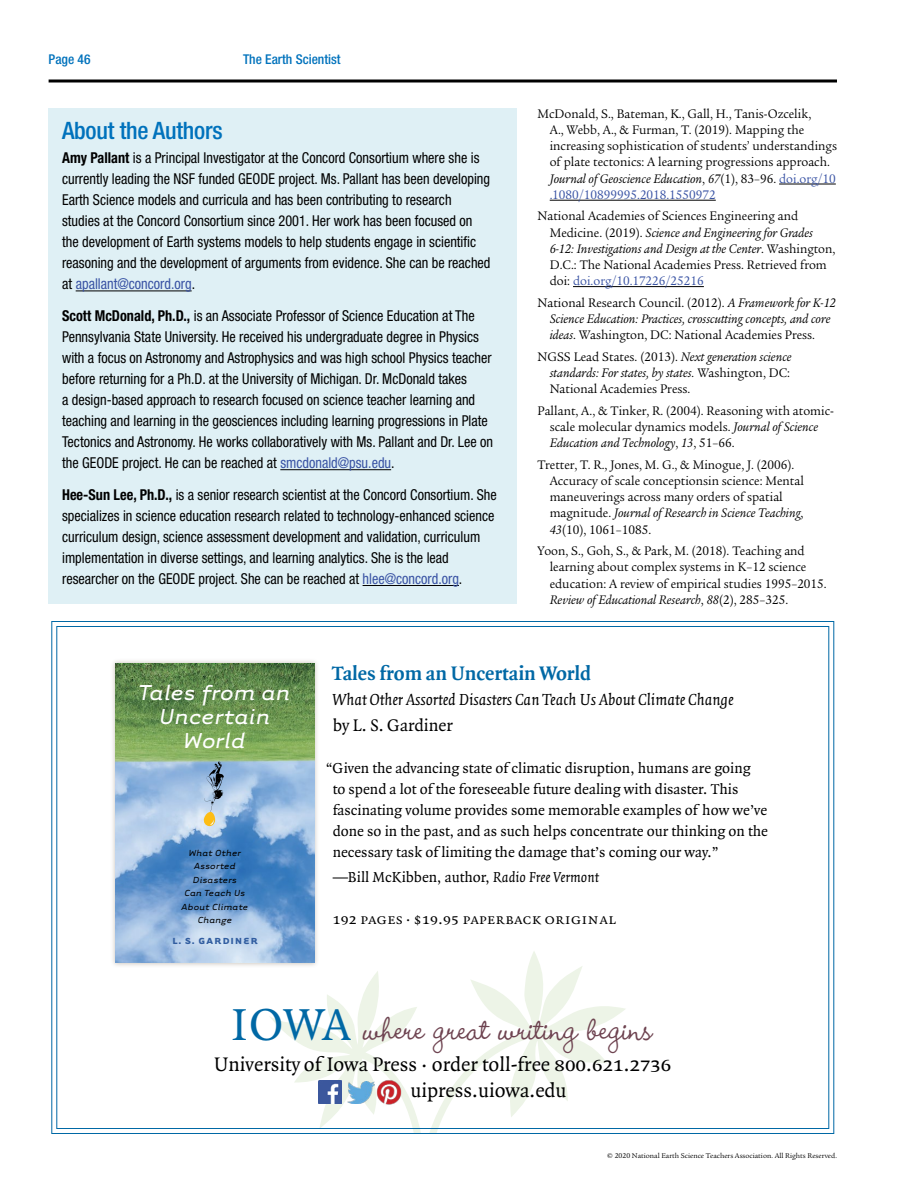
<style>
.page{position:relative;width:918px;height:1188px;background:#fff}
.page>*{position:absolute;margin:0;border:0;box-sizing:border-box;transform-origin:0 0}
.t1{font:500 40.5px "Wendy LP Std";color:#6e4350}
.t2{font:italic 24.9px/24px "Tarzana Wide OT";letter-spacing:-.015em;color:#fff;text-align:center}
.t3{font:500 condensed 24px "Helvetica Neue LT Std";letter-spacing:-.01em;color:#0072bc}
.t4{font:21px/26.2px "Quadraat OT";color:#000}
.t5{font:700 21px "Quadraat OT";color:#0068a5}
.t6{font:18px "Quadraat OT";color:#000}
.t7{font:italic 17.25px "Quadraat OT";color:#000}
.t8{font:15.45px/21px "Quadraat OT";color:#000}
.t9{font:15.45px "Quadraat OT";letter-spacing:.02em;color:#000}
.t10{font:condensed 15px/21px "Helvetica Neue LT Std";color:#000;scale:.95 1}
.t11{font:13.5px/16.2px "Legacy Serif";color:#000;scale:.95 1}
.t12{font:italic 13.5px/16.2px "Legacy Serif";color:#000;scale:.95 1}
.t13{font:500 condensed 13.5px "Helvetica Neue LT Std";color:#0072bc}
.t14{font:italic 10.2px/13.4px "Tarzana Wide OT";letter-spacing:-.005em;color:#000;text-align:center}
.t15{font:700 10.2px "Tarzana Wide OT";letter-spacing:.12em;color:#315da0}
.t16{font:7.5px "Legacy Serif";color:#000}
.s1{font-weight:700}
.s2{color:#3953a4}
.s3{font-style:italic}
.s4{font-style:normal}
.s5{font-family:"Quadraat OT";font-weight:400;font-size:48px;color:#0068a5}
</style>
<div class="page">
<hr style="left:49px;top:80px;width:788px;height:2px;background:#000">
<hr style="left:779px;top:184px;width:57px;height:1px;background:#000">
<hr style="left:550px;top:200px;width:166px;height:1px;background:#000">
<hr style="left:573px;top:286px;width:131px;height:1px;background:#000">
<div style="left:49px;top:108px;width:468px;height:496px;background:#dff0f5"></div>
<hr style="left:76px;top:291px;width:116px;height:1px;background:#000">
<hr style="left:280px;top:469px;width:111px;height:1px;background:#000">
<hr style="left:363px;top:585px;width:96px;height:1px;background:#000">
<svg style="left:51px;top:621px;width:783px;height:513px"></svg>
<div style="left:110px;top:659px;width:210px;height:309px;background:#7c6a55;opacity:.4"></div>
<img style="left:115px;top:664px;width:200px;height:299px">
<svg style="left:203px;top:762px;width:21px;height:64px"></svg>
<svg style="left:269px;top:951px;width:357px;height:183px"></svg>
<p class="t13" style="left:49px;top:51px;width:43px">Page 46</p>
<p class="t13" style="left:243px;top:51px;width:99px">The Earth Scientist</p>
<h3 class="t3" style="left:62px;top:116px;width:162px">About the Authors</h3>
<p class="t10" style="left:62px;top:147px;width:453px"><span class="s1">Amy Pallant</span> is a Principal Investigator at the Concord Consortium where she is currently leading the NSF funded GEODE project. Ms. Pallant has been developing Earth Science models and curricula and has been contributing to research studies at the Concord Consortium since 2001. Her work has been focused on the development of Earth systems models to help students engage in scientific reasoning and the development of arguments from evidence. She can be reached at <span class="s2">apallant@concord.org</span>.</p>
<p class="t10" style="left:62px;top:305px;width:455px"><span class="s1">Scott McDonald, Ph.D.,</span> is an Associate Professor of Science Education at The Pennsylvania State University. He received his undergraduate degree in Physics with a focus on Astronomy and Astrophysics and was high school Physics teacher before returning for a Ph.D. at the University of Michigan. Dr. McDonald takes<br>a design-based approach to research focused on science teacher learning and teaching and learning in the geosciences including learning progressions in Plate Tectonics and Astronomy. He works collaboratively with Ms. Pallant and Dr. Lee on the GEODE project. He can be reached at <span class="s2">smcdonald@psu.edu</span>.</p>
<p class="t10" style="left:62px;top:484px;width:459px"><span class="s1">Hee-Sun Lee, Ph.D.,</span> is a senior research scientist at the Concord Consortium. She specializes in science education research related to technology-enhanced science curriculum design, science assessment development and validation, curriculum implementation in diverse settings, and learning analytics. She is the lead researcher on the GEODE project. She can be reached at <span class="s2">hlee@concord.org</span>.</p>
<p class="t11" style="left:550px;top:106px;width:304px;text-indent:-12px">McDonald, S., Bateman, K., Gall, H., Tanis-Ozcelik,<br>A., Webb, A., &amp; Furman, T. (2019). Mapping the increasing sophistication of students’ understandings of plate tectonics: A learning progressions approach.<br><span class="s3">Journal of Geoscience Education</span>, <span class="s3">67</span>(1), 83–96. <span class="s2">doi.org/10 .1080/10899995.2018.1550972</span></p>
<p class="t11" style="left:550px;top:208px;width:302px;text-indent:-12px">National Academies of Sciences Engineering and Medicine. (2019). <span class="s3">Science and Engineering for Grades 6-12: Investigations and Design at the Center</span>. Washington, D.C.: The National Academies Press. Retrieved from doi: <span class="s2">doi.org/10.17226/25216</span></p>
<p class="t12" style="left:550px;top:295px;width:303px;text-indent:-12px"><span class="s4">National Research Council. (2012).</span> A Framework for K-12<br>Science Education: Practices, crosscutting concepts, and core ideas<span class="s4">. Washington, DC: National Academies Press.</span></p>
<p class="t11" style="left:550px;top:349px;width:256px;text-align:justify;text-indent:-12px">NGSS Lead States. (2013). <span class="s3">Next generation science standards: For states, by states.</span> Washington, DC:<br>National Academies Press.</p>
<p class="t11" style="left:550px;top:403px;width:301px;text-indent:-12px">Pallant, A., &amp; Tinker, R. (2004). Reasoning with atomic&shy;scale molecular dynamics models. <span class="s3">Journal of Science<br>Education and Technology</span>, <span class="s3">13</span>, 51–66.</p>
<p class="t11" style="left:550px;top:457px;width:269px;text-indent:-12px">Tretter, T. R., Jones, M. G., &amp; Minogue, J. (2006).<br>Accuracy of scale conceptionsin science: Mental maneuverings across many orders of spatial magnitude. <span class="s3">Journal of Research in Science Teaching</span>, <span class="s3">43</span>(10), 1061–1085.</p>
<p class="t11" style="left:550px;top:543px;width:293px;text-indent:-12px">Yoon, S., Goh, S., &amp; Park, M. (2018). Teaching and learning about complex systems in K–12 science education: A review of empirical studies 1995–2015.<br><span class="s3">Review of Educational Research</span>, <span class="s3">88</span>(2), 285–325.</p>
<h2 class="t2" style="left:139px;top:680px;width:154px">Tales from an<br>Uncertain<br>World</h2>
<p class="t14" style="left:182px;top:846px;width:68px">What Other<br>Assorted<br>Disasters<br>Can Teach Us<br>About Climate<br>Change</p>
<p class="t15" style="left:172px;top:934px;width:87px">L. S. GARDINER</p>
<h3 class="t5" style="left:332px;top:661px;width:261px">Tales from an Uncertain World</h3>
<p class="t7" style="left:333px;top:691px;width:402px">What Other Assorted Disasters Can Teach Us About Climate Change</p>
<p class="t6" style="left:333px;top:715px;width:122px">by L. S. Gardiner</p>
<p class="t8" style="left:333px;top:758px;width:437px;text-indent:-7px">“Given the advancing state of climatic disruption, humans are going<br>to spend a lot of the foreseeable future dealing with disaster. This fascinating volume provides some memorable examples of how we’ve done so in the past, and as such helps concentrate our thinking on the necessary task of limiting the damage that’s coming our way.”</p>
<p class="t8" style="left:333px;top:867px;width:268px">—Bill McKibben, author, <span class="s3">Radio Free Vermont</span></p>
<p class="t9" style="left:333px;top:911px;width:285px">192 pages . $19.95 paperback original</p>
<h1 class="t1" style="left:232px;top:1006px;width:422px"><span class="s5">IOWA</span> where great writing begins</h1>
<h3 class="t4" style="left:410px;top:1051px;width:262px;text-indent:-196px">University of Iowa Press . order toll-free 800.621.2736 uipress.uiowa.edu</h3>
<p class="t16" style="left:607px;top:1151px;width:231px">© 2020 National Earth Science Teachers Association. All Rights Reserved.</p>
</div>
